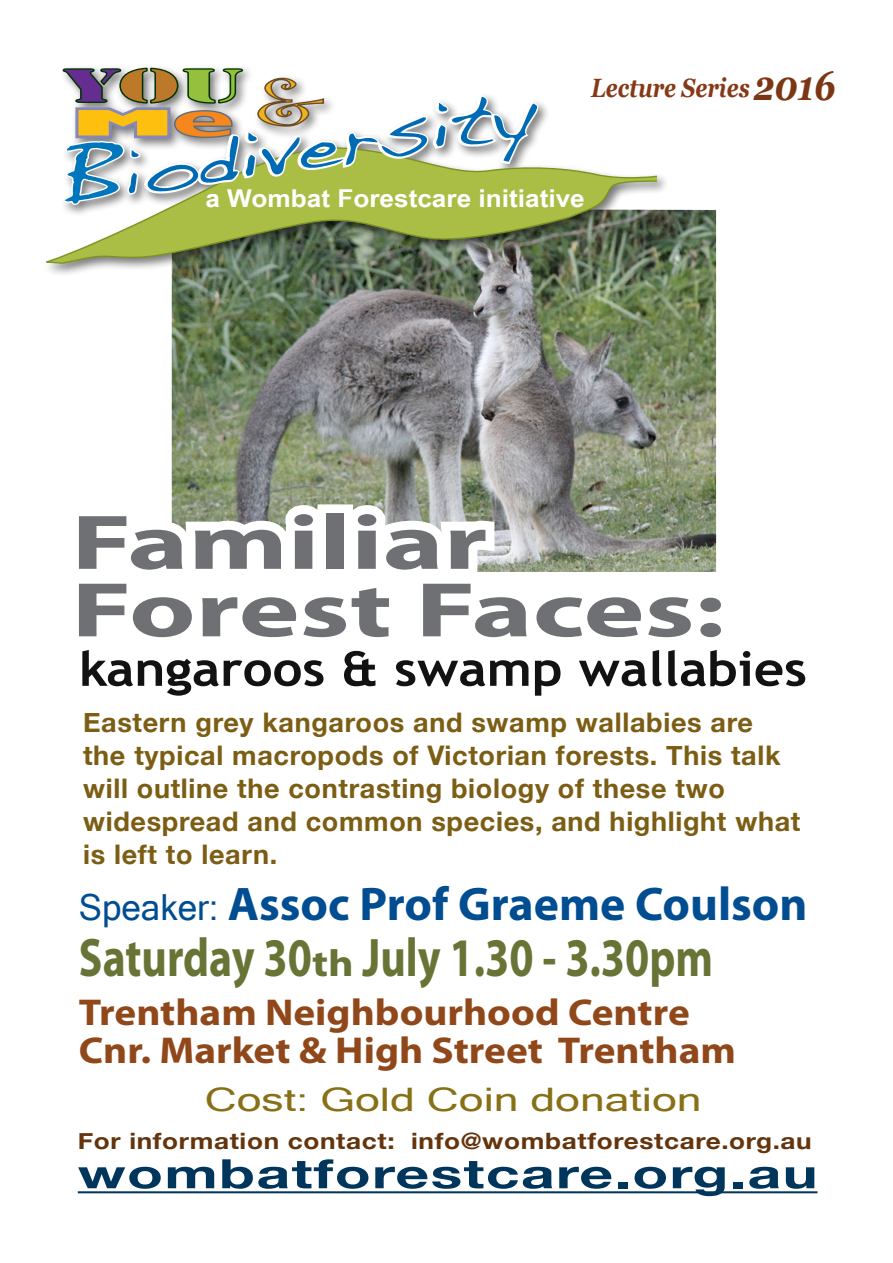
<style>
.page{position:relative;width:893px;height:1263px;background:#fff}
.page>*{position:absolute;margin:0;border:0;box-sizing:border-box;transform-origin:0 0}
.t1{font:84.3px "Mistral";color:#0076bc;scale:1.51 1}
.t2{font:700 78px/67.5px "Myriad Pro";color:#6f7074;scale:1.48 1}
.t3{font:italic 68.7px "Handwriting Dakota";color:#006bb5;scale:1.28 1}
.t4{font:700 54.6px "Myriad Pro";color:#687435;scale:.8 1}
.t5{font:700 51.6px "Gill Sans";color:#f6871f;scale:2.08 1}
.t6{font:700 48px "Trebuchet MS";color:#121212;scale:1.1 1}
.t7{font:700 47.4px "Myriad Pro";color:#004d92}
.t8{font:44.55px "Stencil Std";color:#662d91;scale:1.94 1}
.t9{font:italic 700 41.4px "Georgia";color:#7c3614;scale:.8 1}
.t10{font:700 40.5px "Helvetica Neue";letter-spacing:.025em;color:#00365b;scale:1.45 1}
.t11{font:800 37.8px "Gill Sans";color:#fec00f;scale:2.67 1}
.t12{font:700 37.5px/37.5px "Myriad Pro";color:#904719;scale:1.1 1}
.t13{font:32.4px "Microsoft Sans Serif";color:#877015;scale:1.38 1}
.t14{font:700 27px/33px "Helvetica Neue";letter-spacing:.025em;color:#7b5d14}
.t15{font:italic 700 26.4px "Georgia";color:#853916;scale:.81 1}
.t16{font:700 24.6px "Arial Narrow";color:#fff;scale:1.3 1}
.t17{font:700 22.5px "Helvetica Neue";letter-spacing:.025em;color:#64340d;scale:1.16 1}
.s1{color:#bd792a}
.s2{color:#94c03d}
.s3{font-size:71.55px}
.s4{font-family:"Microsoft Sans Serif";font-weight:400;font-size:36px}
.s5{font-size:37.8px}
</style>
<div class="page">
<img style="left:172px;top:209px;width:544px;height:287px">
<div style="left:43px;top:64px;width:627px;height:213px;background:#121212;opacity:.57"></div>
<svg style="left:45px;top:145px;width:612px;height:120px"></svg>
<svg style="left:62px;top:67px;width:498px;height:139px"></svg>
<svg style="left:171px;top:496px;width:546px;height:76px"></svg>
<hr style="left:78px;top:1191px;width:739px;height:2px;background:#00365b">
<h3 class="t8" style="left:63px;top:57px;width:95px">Y<span class="s1">o</span><span class="s2">u</span></h3>
<h3 class="t11" style="left:70px;top:99px;width:41px">M</h3>
<h3 class="t9" style="left:754px;top:54px;width:104px">2016</h3>
<p class="t15" style="left:591px;top:68px;width:197px">Lecture Series</p>
<h3 class="t5" style="left:171px;top:89px;width:72px">e<sup>&amp;</sup></h3>
<h3 class="t3" style="left:118px;top:135px;width:328px;rotate:-9deg"><span class="s3">i</span>odiversity</h3>
<h1 class="t1" style="left:64px;top:126px;width:40px">B</h1>
<p class="t16" style="left:205px;top:179px;width:293px">a Wombat Forestcare initiative</p>
<h2 class="t2" style="left:71px;top:506px;width:443px">Familiar<br>Forest Faces:</h2>
<h3 class="t6" style="left:79px;top:639px;width:663px">kangaroos &amp; swamp wallabies</h3>
<p class="t14" style="left:83px;top:707px;width:719px">Eastern grey kangaroos and swamp wallabies are the typical macropods of Victorian forests. This talk will outline the contrasting biology of these two widespread and common species, and highlight what is left to learn.</p>
<h3 class="t7" style="left:79px;top:873px;width:730px"><span class="s4">Speaker:</span> Assoc Prof Graeme Coulson</h3>
<h3 class="t4" style="left:79px;top:922px;width:794px">Saturday 30<span class="s5">th</span> July 1.30 - 3.30pm</h3>
<h3 class="t12" style="left:79px;top:992px;width:599px">Trentham Neighbourhood Centre<br>Cnr. Market &amp; High Street Trentham</h3>
<p class="t13" style="left:205px;top:1081px;width:362px">Cost: Gold Coin donation</p>
<p class="t17" style="left:78px;top:1123px;width:634px">For information contact: info@wombatforestcare.org.au</p>
<h3 class="t10" style="left:78px;top:1142px;width:512px">wombatforestcare.org.au</h3>
</div>
